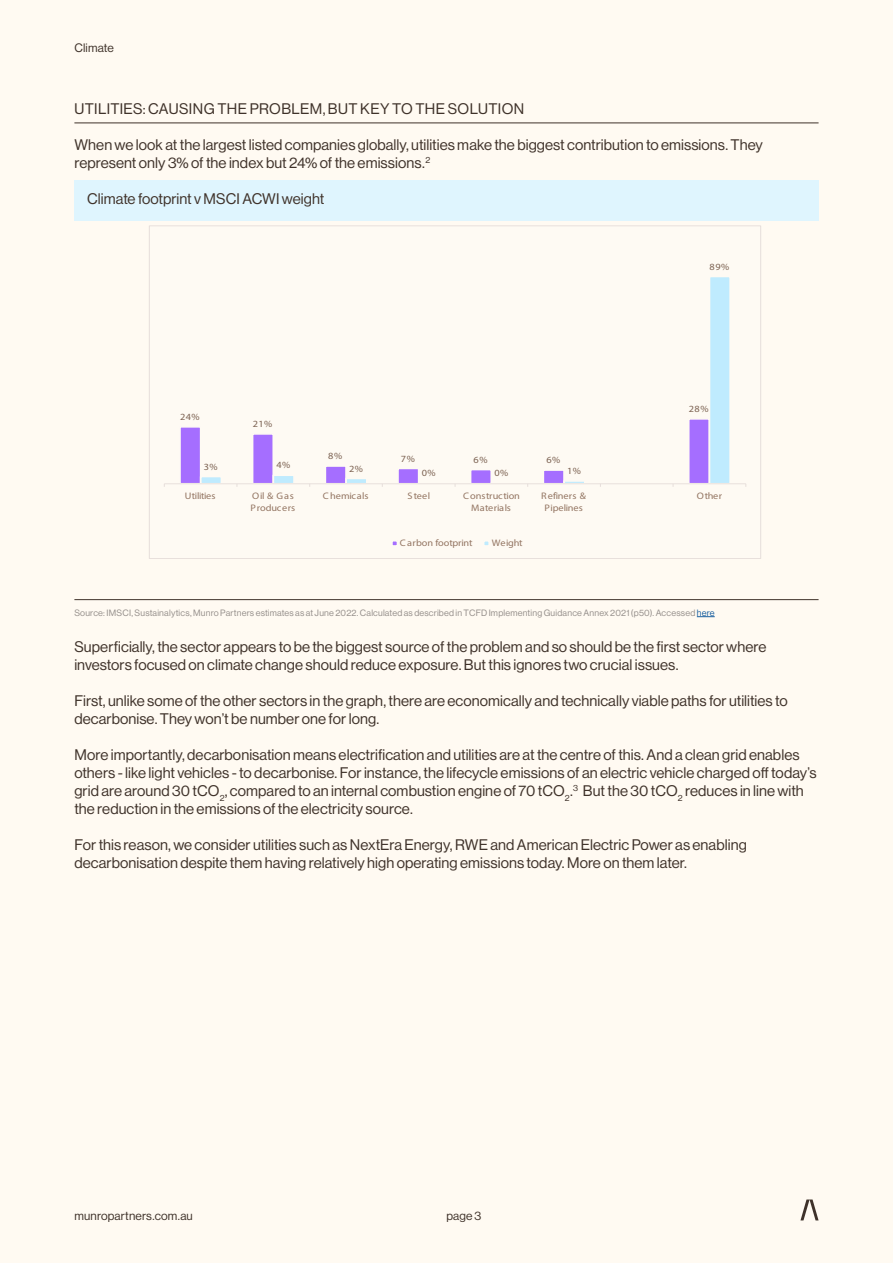
<style>
.page{position:relative;width:893px;height:1263px;background:#fffaf2}
.page>*{position:absolute;margin:0;border:0;box-sizing:border-box;transform-origin:0 0}
.MUNRO_Body{font:15px/18px "N Haas Grotesk DS Pro 55 Rg";letter-spacing:.005em;color:#3f322a}
.MUNRO_Subhead_CAPS_R{font:15px "N Haas Grotesk DS Pro 55 Rg";letter-spacing:.025em;color:#3f322a}
.MUNRO_Subhead_SKYE{font:15px "N Haas Grotesk DS Pro 55 Rg";letter-spacing:.005em;color:#3f322a}
.t1{font:12px "N Haas Grotesk DS Pro 55 Rg";letter-spacing:.015em;color:#3f322a}
.t2{font:9.45px/11.4px "Myriad Pro";letter-spacing:-.01em;color:#947663;text-align:center;scale:1.09 1}
.t3{font:9.45px "Myriad Pro";letter-spacing:.045em;color:#7c6252;scale:1.09 1}
.t4{font:9.45px/11.4px "Myriad Pro";letter-spacing:.02em;color:#947663;scale:1.09 1}
.t5{font:9.45px "Myriad Pro";letter-spacing:-.035em;color:#947663;scale:1.09 1}
.MUNRO_Page-Source_RU{font:9px "N Haas Grotesk DS Pro 55 Rg";letter-spacing:.02em;color:#958f8b}
.s1{color:#175d9e}
</style>
<div class="page">
<svg style="left:800px;top:1199px;width:19px;height:21px"></svg>
<hr style="left:74px;top:123px;width:745px;height:1px;background:#3f322a">
<div style="left:74px;top:180px;width:745px;height:40px;background:#dff5fe"></div>
<hr style="left:74px;top:599px;width:745px;height:1px;background:#3f322a">
<svg style="left:697px;top:616px;width:18px;height:1px"></svg>
<svg style="left:710px;top:277px;width:20px;height:206px;background:#c1ebfd"></svg>
<hr style="left:164px;top:483px;width:582px;height:1px;background:#e7dfdb">
<svg style="left:180px;top:417px;width:531px;height:70px"></svg>
<div style="left:391px;top:540px;width:7px;height:7px;border:2px solid #fefaf3"></div>
<div style="left:483px;top:540px;width:7px;height:7px;border:2px solid #fefaf3"></div>
<p class="t1" style="left:74px;top:41px;width:41px">Climate</p>
<p class="MUNRO_Subhead_CAPS_R" style="left:75px;top:100px;width:451px">UTILITIES: CAUSING THE PROBLEM, BUT KEY TO THE SOLUTION</p>
<p class="MUNRO_Body" style="left:74px;top:136px;width:690px">When we look at the largest listed companies globally, utilities make the biggest contribution to emissions. They represent only 3% of the index but 24% of the emissions.<sup>2</sup></p>
<p class="MUNRO_Subhead_SKYE" style="left:87px;top:190px;width:239px">Climate footprint v MSCI ACWI weight</p>
<p class="t3" style="left:180px;top:411px;width:20px">24%</p>
<p class="t3" style="left:253px;top:418px;width:20px">21%</p>
<p class="t3" style="left:328px;top:450px;width:14px">8%</p>
<p class="t3" style="left:401px;top:453px;width:14px">7%</p>
<p class="t3" style="left:474px;top:454px;width:14px">6%</p>
<p class="t3" style="left:546px;top:454px;width:14px">6%</p>
<p class="t3" style="left:204px;top:461px;width:14px">3%</p>
<p class="t3" style="left:276px;top:459px;width:14px">4%</p>
<p class="t3" style="left:349px;top:463px;width:14px">2%</p>
<p class="t3" style="left:422px;top:467px;width:14px">0%</p>
<p class="t3" style="left:494px;top:467px;width:14px">0%</p>
<p class="t3" style="left:567px;top:465px;width:14px">1%</p>
<p class="t3" style="left:710px;top:261px;width:20px">89%</p>
<p class="t3" style="left:689px;top:403px;width:20px">28%</p>
<p class="t5" style="left:185px;top:490px;width:30px">Utilities</p>
<p class="t4" style="left:251px;top:490px;width:43px">Oil &amp; Gas<br>Producers</p>
<p class="t2" style="left:323px;top:490px;width:43px">C hemicals</p>
<p class="t2" style="left:408px;top:490px;width:22px">Steel</p>
<p class="t2" style="left:463px;top:490px;width:54px">C onstruction<br>Materials</p>
<p class="t2" style="left:541px;top:490px;width:43px">Refiners &amp;<br>Pipelines</p>
<p class="t2" style="left:697px;top:490px;width:25px">Other</p>
<p class="t2" style="left:400px;top:537px;width:68px">C arbon footprint</p>
<p class="t2" style="left:492px;top:537px;width:30px">Weight</p>
<p class="MUNRO_Page-Source_RU" style="left:74px;top:607px;width:642px">Source: IMSCI, Sustainalytics, Munro Partners estimates as at June 2022. Calculated as described in TCFD Implementing Guidance Annex 2021 (p50). Accessed <span class="s1">here</span></p>
<p class="MUNRO_Body" style="left:74px;top:637px;width:693px">Superficially, the sector appears to be the biggest source of the problem and so should be the first sector where investors focused on climate change should reduce exposure. But this ignores two crucial issues.</p>
<p class="MUNRO_Body" style="left:74px;top:691px;width:715px">First, unlike some of the other sectors in the graph, there are economically and technically viable paths for utilities to decarbonise. They won’t be number one for long.</p>
<p class="MUNRO_Body" style="left:74px;top:745px;width:744px">More importantly, decarbonisation means electrification and utilities are at the centre of this. And a clean grid enables others - like light vehicles - to decarbonise. For instance, the lifecycle emissions of an electric vehicle charged off today’s grid are around 30 tCO<sub>2</sub>, compared to an internal combustion engine of 70 tCO<sub>2</sub>.<sup>3</sup> But the 30 tCO<sub>2</sub> reduces in line with the reduction in the emissions of the electricity source.</p>
<p class="MUNRO_Body" style="left:74px;top:835px;width:674px">For this reason, we consider utilities such as NextEra Energy, RWE and American Electric Power as enabling decarbonisation despite them having relatively high operating emissions today. More on them later.</p>
<p class="t1" style="left:74px;top:1209px;width:120px">munropartners.com.au</p>
<p class="t1" style="left:446px;top:1209px;width:36px">page 3</p>
</div>
